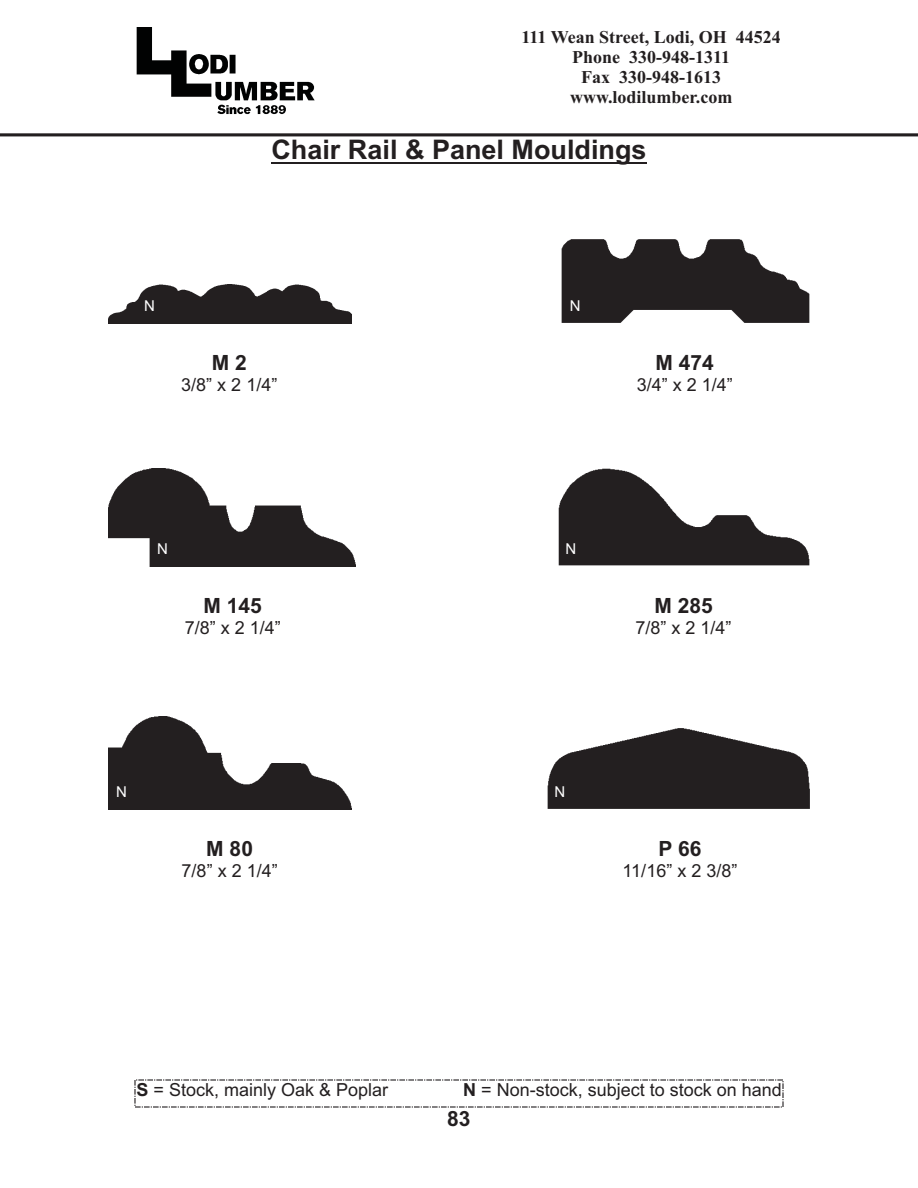
<style>
.page{position:relative;width:918px;height:1188px;background:#fff}
.page>*{position:absolute;margin:0;border:0;box-sizing:border-box;transform-origin:0 0}
.t1{font:700 27px "Arial";color:#231f20}
.t2{font:700 21px "Arial";color:#231f20}
.t3{font:18px "Arial";color:#231f20}
.t4{font:700 18px/20px "Times New Roman";color:#231f20;text-align:center}
.t5{font:15px "Arial";color:#fff}
.s1{font-weight:700}
</style>
<div class="page">
<img style="left:136px;top:27px;width:179px;height:88px">
<img style="left:0;top:133px;width:918px;height:4px">
<hr style="left:271px;top:162px;width:376px;height:1px;background:#231f20">
<svg style="left:134px;top:1079px;width:650px;height:29px"></svg>
<img style="left:108px;top:284px;width:243px;height:40px">
<img style="left:561px;top:239px;width:249px;height:84px">
<img style="left:108px;top:716px;width:243px;height:94px">
<img style="left:108px;top:469px;width:248px;height:98px">
<img style="left:558px;top:468px;width:252px;height:98px">
<img style="left:547px;top:728px;width:263px;height:81px">
<p class="t4" style="left:522px;top:29px;width:261px">111 Wean Street, Lodi, OH 44524<br>Phone 330-948-1311<br>Fax 330-948-1613 www.lodilumber.com</p>
<h1 class="t1" style="left:271px;top:140px;width:377px">Chair Rail &amp; Panel Mouldings</h1>
<p class="t5" style="left:144px;top:300px;width:12px">N</p>
<p class="t5" style="left:570px;top:300px;width:12px">N</p>
<p class="t2" style="left:212px;top:355px;width:37px">M 2</p>
<p class="t3" style="left:181px;top:378px;width:98px">3/8” x 2 1/4”</p>
<p class="t2" style="left:656px;top:355px;width:60px">M 474</p>
<p class="t3" style="left:637px;top:378px;width:98px">3/4” x 2 1/4”</p>
<p class="t5" style="left:157px;top:543px;width:12px">N</p>
<p class="t5" style="left:565px;top:543px;width:12px">N</p>
<p class="t2" style="left:204px;top:598px;width:60px">M 145</p>
<p class="t3" style="left:185px;top:621px;width:98px">7/8” x 2 1/4”</p>
<p class="t2" style="left:654px;top:598px;width:60px">M 285</p>
<p class="t3" style="left:636px;top:621px;width:98px">7/8” x 2 1/4”</p>
<p class="t5" style="left:116px;top:786px;width:12px">N</p>
<p class="t5" style="left:555px;top:786px;width:12px">N</p>
<p class="t2" style="left:206px;top:841px;width:48px">M 80</p>
<p class="t3" style="left:182px;top:864px;width:98px">7/8” x 2 1/4”</p>
<p class="t2" style="left:659px;top:841px;width:44px">P 66</p>
<p class="t3" style="left:623px;top:864px;width:116px">11/16” x 2 3/8”</p>
<p class="t3" style="left:137px;top:1083px;width:253px"><span class="s1">S</span> = Stock, mainly Oak &amp; Poplar</p>
<p class="t3" style="left:463px;top:1083px;width:320px"><span class="s1">N</span> = Non-stock, subject to stock on hand</p>
<p class="t2" style="left:447px;top:1111px;width:25px">83</p>
</div>
